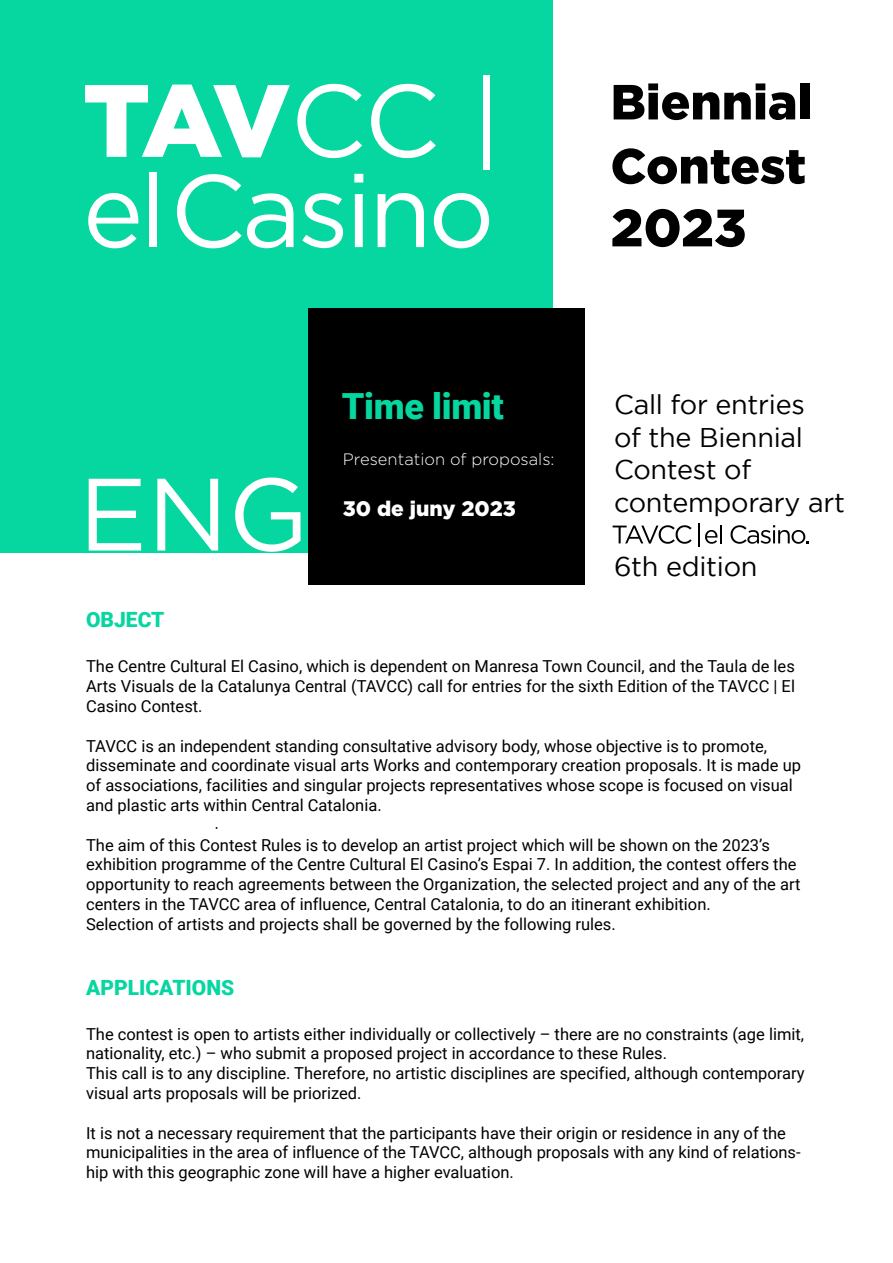
<style>
.page{position:relative;width:893px;height:1263px;background:#fff}
.page>*{position:absolute;margin:0;border:0;box-sizing:border-box;transform-origin:0 0}
.t1{font:900 52.5px "Gotham";color:#000}
.t2{font:900 36px "Roboto";letter-spacing:-.01em;color:#06d6a0}
.t3{font:27px/32.4px "Gotham";letter-spacing:-.01em;color:#000}
.t4{font:900 21px "Roboto";color:#06d6a0}
.t5{font:900 21px "Gotham";color:#fff}
.t6{font:16.5px/19.8px "Roboto";color:#000}
.t7{font:300 16.5px "Gotham";color:#fff}
</style>
<div class="page">
<div style="left:0;top:0;width:553px;height:553px;background:#06d6a0"></div>
<svg style="left:85px;top:85px;width:205px;height:72px"></svg>
<svg style="left:297px;top:84px;width:65px;height:74px"></svg>
<svg style="left:371px;top:84px;width:65px;height:74px"></svg>
<div style="left:483px;top:75px;width:7px;height:95px;background:#fff"></div>
<svg style="left:88px;top:193px;width:50px;height:55px"></svg>
<div style="left:149px;top:172px;width:8px;height:75px;background:#fff"></div>
<svg style="left:177px;top:174px;width:116px;height:74px"></svg>
<svg style="left:302px;top:193px;width:41px;height:55px"></svg>
<svg style="left:354px;top:174px;width:9px;height:73px"></svg>
<svg style="left:378px;top:193px;width:46px;height:54px"></svg>
<svg style="left:434px;top:193px;width:55px;height:55px"></svg>
<div style="left:308px;top:308px;width:277px;height:277px;background:#000"></div>
<svg style="left:613px;top:525px;width:79px;height:19px"></svg>
<svg style="left:705px;top:525px;width:17px;height:19px"></svg>
<svg style="left:730px;top:525px;width:79px;height:19px"></svg>
<hr style="left:698px;top:523px;width:2px;height:24px;background:#000">
<svg style="left:89px;top:479px;width:52px;height:71px"></svg>
<svg style="left:157px;top:479px;width:61px;height:71px"></svg>
<svg style="left:235px;top:477px;width:65px;height:75px"></svg>
<svg style="left:614px;top:83px;width:181px;height:37px"></svg>
<div style="left:800px;top:83px;width:10px;height:36px;background:#000"></div>
<svg style="left:612px;top:148px;width:193px;height:36px"></svg>
<h2 class="t2" style="left:342px;top:381px;width:163px">Time limit</h2>
<p class="t7" style="left:343px;top:450px;width:213px">Presentation of proposals:</p>
<p class="t5" style="left:343px;top:496px;width:174px">30 de juny 2023</p>
<h1 class="t1" style="left:611px;top:197px;width:137px">2023</h1>
<h3 class="t3" style="left:614px;top:388px;width:232px">Call for entries<br>of the Biennial<br>Contest of contemporary art</h3>
<h3 class="t3" style="left:614px;top:550px;width:145px">6th edition</h3>
<p class="t4" style="left:86px;top:605px;width:80px">OBJECT</p>
<p class="t6" style="left:86px;top:656px;width:710px;text-align:justify">The Centre Cultural El Casino, which is dependent on Manresa Town Council, and the Taula de les Arts Visuals de la Catalunya Central (TAVCC) call for entries for the sixth Edition of the TAVCC | El Casino Contest.</p>
<p class="t6" style="left:86px;top:735px;width:716px">TAVCC is an independent standing consultative advisory body, whose objective is to promote, disseminate and coordinate visual arts Works and contemporary creation proposals. It is made up of associations, facilities and singular projects representatives whose scope is focused on visual and plastic arts within Central Catalonia.</p>
<p class="t6" style="left:86px;top:834px;width:716px">The aim of this Contest Rules is to develop an artist project which will be shown on the 2023’s exhibition programme of the Centre Cultural El Casino’s Espai 7. In addition, the contest offers the opportunity to reach agreements between the Organization, the selected project and any of the art centers in the TAVCC area of influence, Central Catalonia, to do an itinerant exhibition.<br>Selection of artists and projects shall be governed by the following rules.</p>
<p class="t4" style="left:86px;top:972px;width:150px">APPLICATIONS</p>
<p class="t6" style="left:86px;top:1023px;width:720px">The contest is open to artists either individually or collectively – there are no constraints (age limit, nationality, etc.) – who submit a proposed project in accordance to these Rules.<br>This call is to any discipline. Therefore, no artistic disciplines are specified, although contemporary visual arts proposals will be priorized.</p>
<p class="t6" style="left:86px;top:1122px;width:716px">It is not a necessary requirement that the participants have their origin or residence in any of the municipalities in the area of influence of the TAVCC, although proposals with any kind of relations&shy;hip with this geographic zone will have a higher evaluation.</p>
</div>
